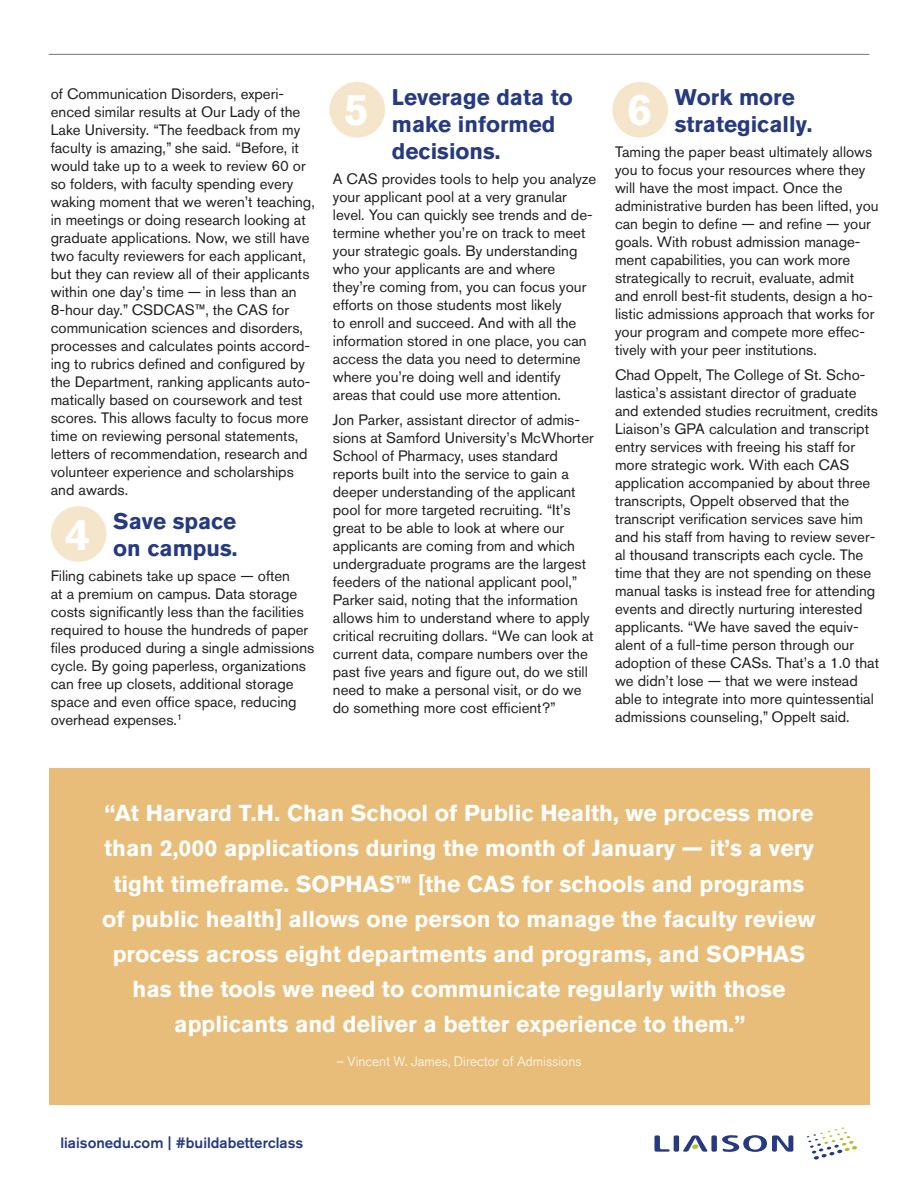
<style>
.page{position:relative;width:918px;height:1188px;background:#fff}
.page>*{position:absolute;margin:0;border:0;box-sizing:border-box;transform-origin:0 0}
.t1{font:700 43.95px "Akzidenz Grotesk BQ";color:#fff}
.t2{font:700 22.95px/35.2px "Akzidenz Grotesk BQ";color:#fff;text-align:center}
.t3{font:700 22.5px/27.3px "Akzidenz Grotesk BQ";color:#253a80}
.t4{font:15px/18px "Akzidenz Grotesk BQ";color:#231f20}
.t5{font:500 15px "Akzidenz Grotesk BQ";color:#253a80}
.t6{font:300 13.5px "Akzidenz Grotesk BQ";color:#fff}
</style>
<div class="page">
<svg style="left:807px;top:1127px;width:50px;height:33px"></svg>
<svg style="left:654px;top:1135px;width:16px;height:17px"></svg>
<div style="left:674px;top:1135px;width:5px;height:17px;background:#253a80;border-radius:2px"></div>
<div style="left:711px;top:1135px;width:6px;height:17px;background:#253a80;border-radius:2px"></div>
<svg style="left:722px;top:1135px;width:71px;height:17px"></svg>
<svg style="left:683px;top:1135px;width:25px;height:17px"></svg>
<hr style="left:49px;top:54px;width:820px;height:1px;background:#777779">
<div style="left:51px;top:506px;width:55px;height:56px;background:#f5e6cb;border-radius:50%"></div>
<div style="left:329px;top:82px;width:56px;height:56px;background:#f5e6cb;border-radius:50%"></div>
<div style="left:612px;top:82px;width:56px;height:56px;background:#f5e6cb;border-radius:50%"></div>
<div style="left:49px;top:769px;width:820px;height:336px;background:#e8bd79"></div>
<p class="t4" style="left:51px;top:85px;width:266px">of Communication Disorders, experi&shy;enced similar results at Our Lady of the Lake University. “The feedback from my faculty is amazing,” she said. “Before, it would take up to a week to review 60 or so folders, with faculty spending every waking moment that we weren’t teaching, in meetings or doing research looking at graduate applications. Now, we still have two faculty reviewers for each applicant, but they can review all of their applicants within one day’s time — in less than an 8-hour day.” CSDCAS™, the CAS for communication sciences and disorders, processes and calculates points accord&shy;ing to rubrics defined and configured by the Department, ranking applicants auto&shy;matically based on coursework and test scores. This allows faculty to focus more time on reviewing personal statements, letters of recommendation, research and volunteer experience and scholarships and awards.</p>
<p class="t3" style="left:113px;top:508px;width:126px">Save space on campus.</p>
<p class="t4" style="left:51px;top:567px;width:265px">Filing cabinets take up space — often<br>at a premium on campus. Data storage costs significantly less than the facilities required to house the hundreds of paper files produced during a single admissions cycle. By going paperless, organizations can free up closets, additional storage space and even office space, reducing overhead expenses.<sup>1</sup></p>
<p class="t1" style="left:66px;top:509px;width:26px">4</p>
<p class="t3" style="left:392px;top:83px;width:182px">Leverage data to make informed decisions.</p>
<p class="t4" style="left:333px;top:170px;width:265px">A CAS provides tools to help you analyze your applicant pool at a very granular level. You can quickly see trends and de&shy;termine whether you’re on track to meet your strategic goals. By understanding who your applicants are and where they’re coming from, you can focus your efforts on those students most likely<br>to enroll and succeed. And with all the information stored in one place, you can access the data you need to determine where you’re doing well and identify areas that could use more attention.</p>
<p class="t4" style="left:333px;top:411px;width:262px">Jon Parker, assistant director of admis&shy;sions at Samford University’s McWhorter School of Pharmacy, uses standard reports built into the service to gain a deeper understanding of the applicant pool for more targeted recruiting. “It’s great to be able to look at where our applicants are coming from and which undergraduate programs are the largest feeders of the national applicant pool,” Parker said, noting that the information allows him to understand where to apply critical recruiting dollars. “We can look at current data, compare numbers over the past five years and figure out, do we still need to make a personal visit, or do we do something more cost efficient?”</p>
<p class="t3" style="left:675px;top:83px;width:139px">Work more strategically.</p>
<p class="t4" style="left:615px;top:143px;width:265px">Taming the paper beast ultimately allows you to focus your resources where they will have the most impact. Once the administrative burden has been lifted, you can begin to define — and refine — your goals. With robust admission manage&shy;ment capabilities, you can work more strategically to recruit, evaluate, admit and enroll best-fit students, design a ho&shy;listic admissions approach that works for your program and compete more effec&shy;tively with your peer institutions.</p>
<p class="t4" style="left:615px;top:365px;width:266px">Chad Oppelt, The College of St. Scho&shy;lastica’s assistant director of graduate and extended studies recruitment, credits Liaison’s GPA calculation and transcript entry services with freeing his staff for more strategic work. With each CAS application accompanied by about three transcripts, Oppelt observed that the transcript verification services save him and his staff from having to review sever&shy;al thousand transcripts each cycle. The time that they are not spending on these manual tasks is instead free for attending events and directly nurturing interested applicants. “We have saved the equiv&shy;alent of a full-time person through our adoption of these CASs. That’s a 1.0 that we didn’t lose — that we were instead able to integrate into more quintessential admissions counseling,” Oppelt said.</p>
<p class="t1" style="left:344px;top:85px;width:26px">5</p>
<p class="t1" style="left:627px;top:85px;width:26px">6</p>
<p class="t2" style="left:102px;top:796px;width:715px">“At Harvard T.H. Chan School of Public Health, we process more than 2,000 applications during the month of January — it’s a very tight timeframe. SOPHAS™ [the CAS for schools and programs of public health] allows one person to manage the faculty review process across eight departments and programs, and SOPHAS has the tools we need to communicate regularly with those applicants and deliver a better experience to them.”</p>
<p class="t6" style="left:336px;top:1054px;width:247px">– Vincent W. James, Director of Admissions</p>
<p class="t5" style="left:60px;top:1134px;width:244px">liaisonedu.com | #buildabetterclass</p>
</div>
